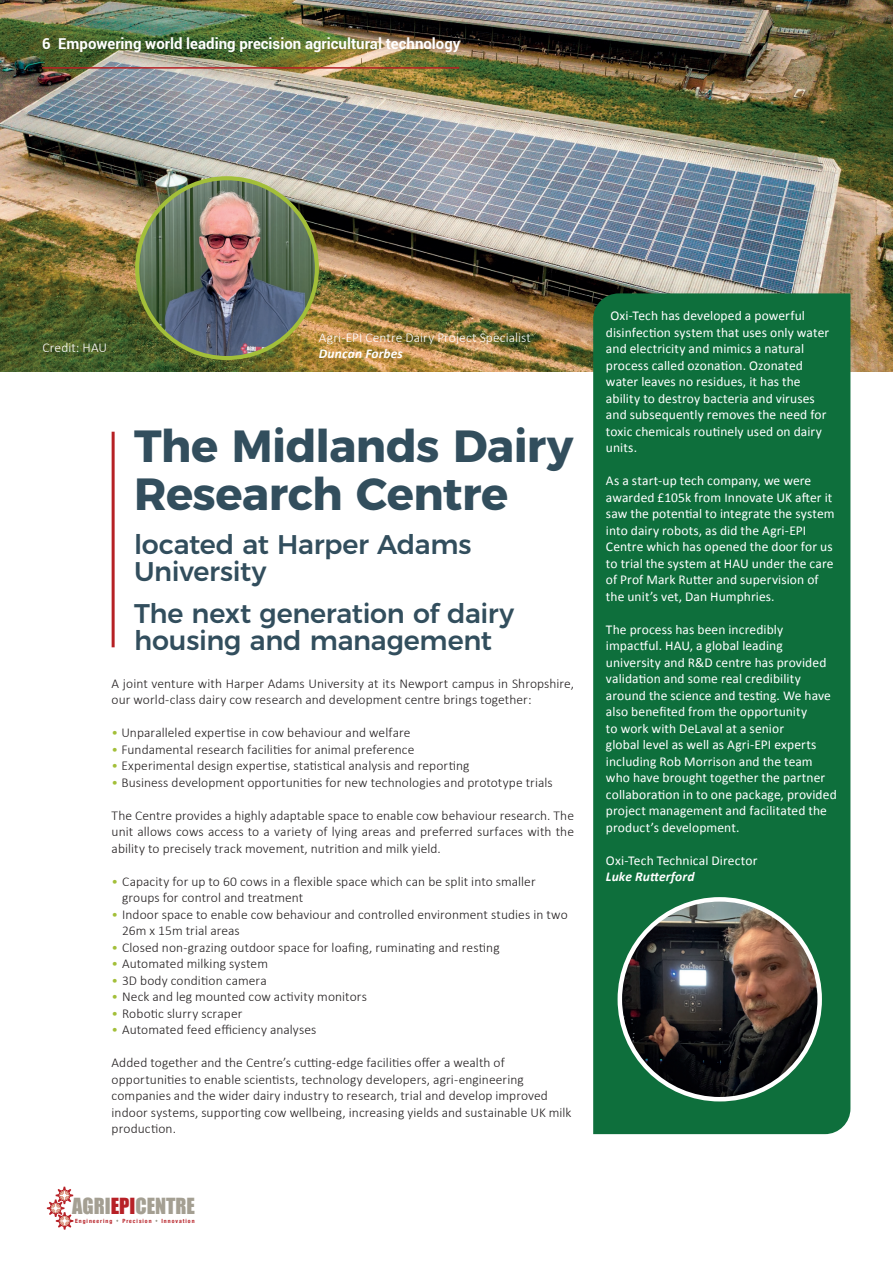
<style>
.page{position:relative;width:893px;height:1263px;background:#fff}
.page>*{position:absolute;margin:0;border:0;box-sizing:border-box;transform-origin:0 0}
.t1{font:700 45px "Montserrat";letter-spacing:-.01em;color:#324e5d}
.t2{font:500 27px/27px "Montserrat";letter-spacing:-.01em;color:#324e5d}
.t3{font:20.4px "Impact";color:#a49f92}
.t4{font:700 15px "Roboto";color:#fff}
.t5{font:300 13.5px/16.5px "Calibri";letter-spacing:.005em;color:#231f20}
.t6{font:13.5px/16.5px "Calibri";letter-spacing:.005em;color:#fff}
.t7{font:300 13.5px "Calibri";letter-spacing:.005em;color:#fff}
.t8{font:italic 700 13.5px "Calibri";letter-spacing:.01em;color:#fff}
.t9{font:700 condensed 5.7px "Helvetica Neue";letter-spacing:.175em;color:#b72026}
.s1{color:#a3bf39}
.s2{color:#b72026}
</style>
<div class="page">
<svg style="left:47px;top:1187px;width:26px;height:42px"></svg>
<img style="left:0;top:0;width:893px;height:371px">
<hr style="left:42px;top:67px;width:417px;height:2px;background:#b62024">
<div style="left:593px;top:293px;width:257px;height:841px;background:#0e6f3c"></div>
<img style="left:620px;top:899px;width:199px;height:200px">
<div style="left:618px;top:897px;width:204px;height:204px;border:4px solid #fff;border-radius:50%"></div>
<hr style="left:112px;top:432px;width:3px;height:215px;background:#b62024">
<img style="left:137px;top:180px;width:180px;height:178px">
<div style="left:135px;top:176px;width:184px;height:184px;border:4px solid #a3bf39;border-radius:50%"></div>
<p class="t4" style="left:42px;top:33px;width:420px">6 Empowering world leading precision agricultural technology</p>
<p class="t7" style="left:43px;top:339px;width:66px">Credit: HAU</p>
<p class="t7" style="left:319px;top:329px;width:214px">Agri-EPI Centre Dairy Project Specialist</p>
<p class="t8" style="left:319px;top:345px;width:85px">Duncan Forbes</p>
<p class="t1" style="left:134px;top:409px;width:441px">The Midlands Dairy</p>
<p class="t1" style="left:134px;top:457px;width:376px">Research Centre</p>
<p class="t2" style="left:134px;top:528px;width:339px">located at Harper Adams<br>University</p>
<p class="t2" style="left:134px;top:597px;width:382px">The next generation of dairy housing and management</p>
<p class="t5" style="left:112px;top:675px;width:464px">A joint venture with Harper Adams University at its Newport campus in Shropshire, our world-class dairy cow research and development centre brings together:</p>
<p class="t5" style="left:112px;top:724px;width:300px"><span class="s1">•</span> Unparalleled expertise in cow behaviour and welfare</p>
<p class="t5" style="left:112px;top:741px;width:304px"><span class="s1">•</span> Fundamental research facilities for animal preference</p>
<p class="t5" style="left:112px;top:757px;width:359px"><span class="s1">•</span> Experimental design expertise, statistical analysis and reporting</p>
<p class="t5" style="left:112px;top:774px;width:443px"><span class="s1">•</span> Business development opportunities for new technologies and prototype trials</p>
<p class="t5" style="left:112px;top:807px;width:464px;text-align:justify">The Centre provides a highly adaptable space to enable cow behaviour research. The unit allows cows access to a variety of lying areas and preferred surfaces with the ability to precisely track movement, nutrition and milk yield.</p>
<p class="t5" style="left:122px;top:873px;width:415px;text-indent:-11px"><span class="s1">•</span> Capacity for up to 60 cows in a flexible space which can be split into smaller groups for control and treatment</p>
<p class="t5" style="left:122px;top:906px;width:447px;text-indent:-11px"><span class="s1">•</span> Indoor space to enable cow behaviour and controlled environment studies in two<br>26m x 15m trial areas</p>
<p class="t5" style="left:112px;top:939px;width:390px"><span class="s1">•</span> Closed non-grazing outdoor space for loafing, ruminating and resting</p>
<p class="t5" style="left:112px;top:955px;width:158px"><span class="s1">•</span> Automated milking system</p>
<p class="t5" style="left:112px;top:972px;width:157px"><span class="s1">•</span> 3D body condition camera</p>
<p class="t5" style="left:112px;top:988px;width:257px"><span class="s1">•</span> Neck and leg mounted cow activity monitors</p>
<p class="t5" style="left:112px;top:1005px;width:132px"><span class="s1">•</span> Robotic slurry scraper</p>
<p class="t5" style="left:112px;top:1021px;width:206px"><span class="s1">•</span> Automated feed efficiency analyses</p>
<p class="t5" style="left:112px;top:1054px;width:461px">Added together and the Centre’s cutting-edge facilities offer a wealth of opportunities to enable scientists, technology developers, agri-engineering companies and the wider dairy industry to research, trial and develop improved indoor systems, supporting cow wellbeing, increasing yields and sustainable UK milk production.</p>
<h3 class="t3" style="left:72px;top:1190px;width:124px">AGRI<span class="s2">EPI</span>CENTRE</h3>
<p class="t9" style="left:75px;top:1216px;width:39px">Engineering</p>
<p class="t9" style="left:122px;top:1216px;width:31px">Precision</p>
<p class="t9" style="left:161px;top:1216px;width:35px">Innovation</p>
<p class="t6" style="left:606px;top:307px;width:225px;text-indent:4px">Oxi-Tech has developed a powerful disinfection system that uses only water and electricity and mimics a natural process called ozonation. Ozonated water leaves no residues, it has the ability to destroy bacteria and viruses and subsequently removes the need for toxic chemicals routinely used on dairy units.</p>
<p class="t6" style="left:606px;top:472px;width:230px">As a start-up tech company, we were awarded £105k from Innovate UK after it saw the potential to integrate the system into dairy robots, as did the Agri-EPI Centre which has opened the door for us to trial the system at HAU under the care of Prof Mark Rutter and supervision of the unit’s vet, Dan Humphries.</p>
<p class="t6" style="left:606px;top:621px;width:232px">The process has been incredibly impactful. HAU, a global leading university and R&amp;D centre has provided validation and some real credibility around the science and testing. We have also benefited from the opportunity<br>to work with DeLaval at a senior<br>global level as well as Agri-EPI experts including Rob Morrison and the team who have brought together the partner collaboration in to one package, provided project management and facilitated the product’s development.</p>
<p class="t6" style="left:606px;top:852px;width:153px">Oxi-Tech Technical Director</p>
<p class="t8" style="left:606px;top:868px;width:90px">Luke Rutterford</p>
</div>
